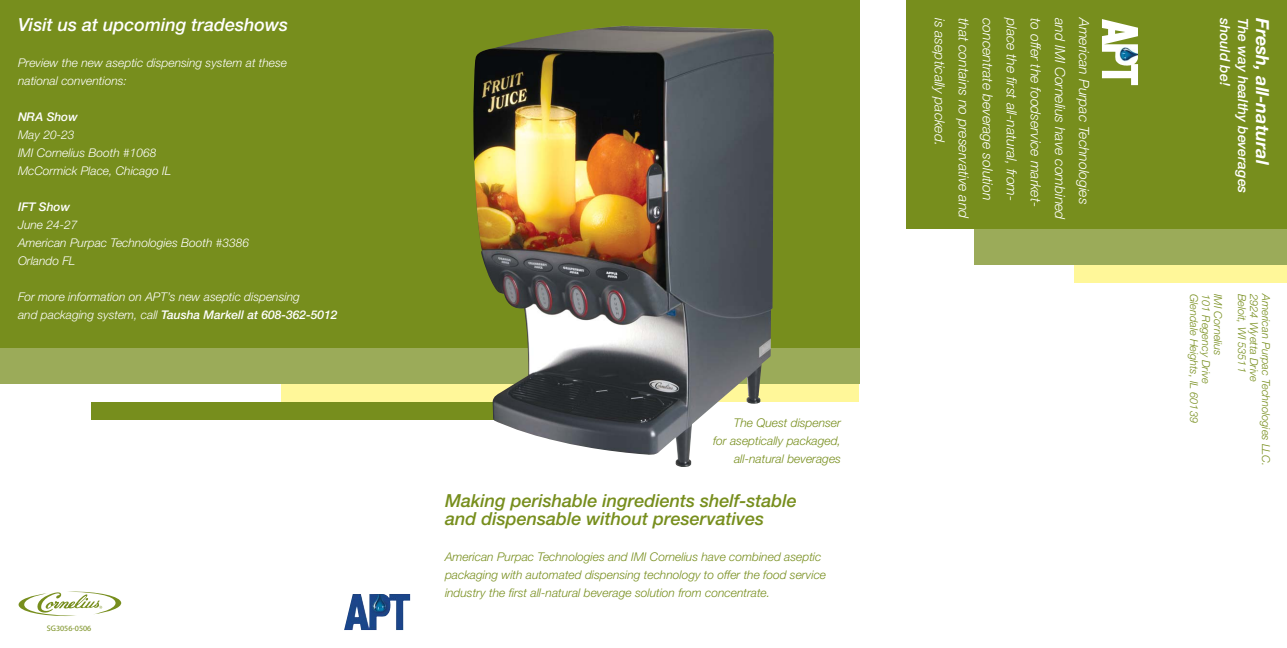
<style>
.page{position:relative;width:1287px;height:648px;background:#fff}
.page>*{position:absolute;margin:0;border:0;box-sizing:border-box;transform-origin:0 0}
.t1{font:italic 500 18px/18px "Helvetica Neue LT Std";color:#778e1d}
.t2{font:italic 500 18px "Helvetica Neue LT Std";color:#fff}
.t3{font:italic 700 18px "Helvetica Neue LT Std";color:#fff}
.t4{font:italic 300 14px "Helvetica Neue LT Std";color:#fff}
.t5{font:italic 500 14px "Helvetica Neue LT Std";color:#fff}
.t6{font:italic 300 12px/18px "Helvetica Neue LT Std";color:#fff}
.t7{font:italic 300 12px/18px "Helvetica Neue LT Std";color:#778e1d}
.t8{font:italic 500 12px "Helvetica Neue LT Std";color:#fff}
.t9{font:italic 300 11px "Helvetica Neue LT Std";color:#778e1d}
.t10{font:8px "Myriad";color:#778e1d}
.s1{font-weight:500}
</style>
<div class="page">
<div style="left:0;top:0;width:427px;height:348px;background:#778e1d"></div>
<div style="left:906px;top:0;width:381px;height:229px;background:#778e1d"></div>
<div style="left:427px;top:0;width:432px;height:348px;background:#778e1d"></div>
<div style="left:0;top:348px;width:859px;height:36px;background:#9bab59"></div>
<div style="left:282px;top:384px;width:577px;height:18px;background:#fff799"></div>
<div style="left:974px;top:229px;width:313px;height:36px;background:#9bab59"></div>
<div style="left:1074px;top:265px;width:213px;height:18px;background:#fff799"></div>
<div style="left:91px;top:402px;width:530px;height:18px;background:#778e1d"></div>
<img style="left:473px;top:26px;width:301px;height:441px">
<svg style="left:18px;top:591px;width:103px;height:25px"></svg>
<img style="left:344px;top:594px;width:66px;height:36px">
<img style="left:1102px;top:19px;width:36px;height:66px">
<h1 class="t2" style="left:18px;top:18px;width:272px">Visit us at upcoming tradeshows</h1>
<p class="t6" style="left:18px;top:55px;width:271px">Preview the new aseptic dispensing system at these national conventions:</p>
<p class="t8" style="left:18px;top:112px;width:61px">NRA Show</p>
<p class="t6" style="left:18px;top:127px;width:155px">May 20-23<br>IMI Cornelius Booth #1068<br>McCormick Place, Chicago IL</p>
<p class="t8" style="left:18px;top:202px;width:54px">IFT Show</p>
<p class="t6" style="left:18px;top:217px;width:233px">June 24-27<br>American Purpac Technologies Booth #3386<br>Orlando FL</p>
<p class="t6" style="left:18px;top:289px;width:321px">For more information on APT’s new aseptic dispensing<br>and packaging system, call <span class="s1">Tausha Markell at 608-362-5012</span></p>
<p class="t10" style="left:47px;top:625px;width:46px">SG3056-0506</p>
<p class="t7" style="left:713px;top:414px;width:129px;text-align:right">The Quest dispenser<br>for aseptically packaged, all-natural beverages</p>
<h1 class="t1" style="left:445px;top:493px;width:353px">Making perishable ingredients shelf-stable and dispensable without preservatives</h1>
<p class="t7" style="left:445px;top:549px;width:383px">American Purpac Technologies and IMI Cornelius have combined aseptic packaging with automated dispensing technology to offer the food service industry the first all-natural beverage solution from concentrate.</p>
<p class="t4" style="left:945px;top:18px;width:129px;rotate:90deg">is aseptically packed.</p>
<p class="t4" style="left:969px;top:18px;width:202px;rotate:90deg">that contains no preservative and</p>
<p class="t4" style="left:993px;top:18px;width:184px;rotate:90deg">concentrate beverage solution</p>
<p class="t4" style="left:1017px;top:18px;width:185px;rotate:90deg">place the first all-natural, from-</p>
<p class="t4" style="left:1041px;top:18px;width:191px;rotate:90deg">to offer the foodservice market-</p>
<p class="t4" style="left:1065px;top:18px;width:203px;rotate:90deg">and IMI Cornelius have combined</p>
<p class="t4" style="left:1089px;top:18px;width:188px;rotate:90deg">American Purpac Technologies</p>
<p class="t5" style="left:1230px;top:18px;width:69px;rotate:90deg">should be!</p>
<p class="t5" style="left:1248px;top:18px;width:177px;rotate:90deg">The way healthy beverages</p>
<h1 class="t3" style="left:1273px;top:18px;width:148px;rotate:90deg">Fresh, all-natural</h1>
<p class="t9" style="left:1198px;top:294px;width:130px;rotate:90deg">Glendale Heights, IL 60139</p>
<p class="t9" style="left:1210px;top:294px;width:91px;rotate:90deg">101 Regency Drive</p>
<p class="t9" style="left:1222px;top:294px;width:63px;rotate:90deg">IMI Cornelius</p>
<p class="t9" style="left:1246px;top:294px;width:80px;rotate:90deg">Beloit, WI 53511</p>
<p class="t9" style="left:1258px;top:294px;width:89px;rotate:90deg">2924 Wyetta Drive</p>
<p class="t9" style="left:1270px;top:294px;width:174px;rotate:90deg">American Purpac Technologies LLC.</p>
</div>
